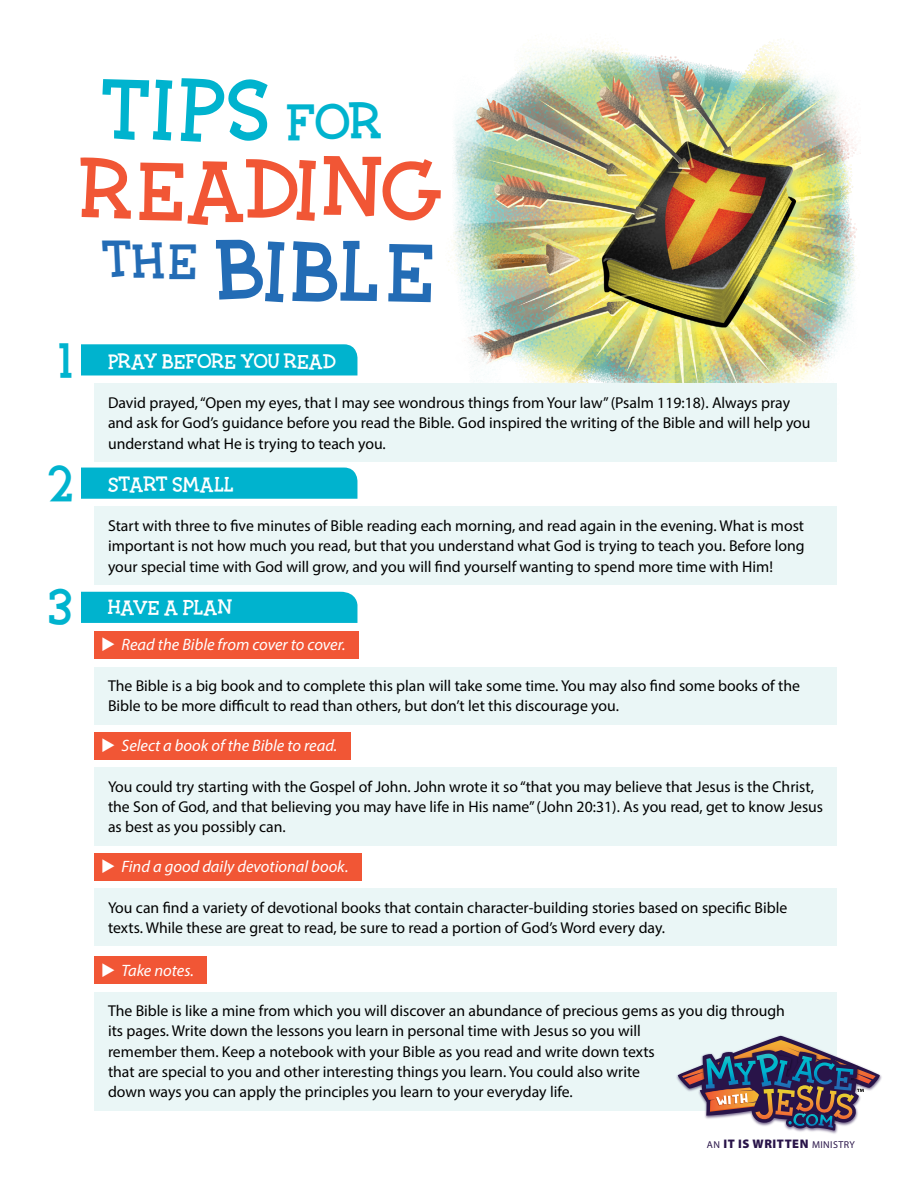
<style>
.page{position:relative;width:918px;height:1188px;background:#fff}
.page>*{position:absolute;margin:0;border:0;box-sizing:border-box;transform-origin:0 0}
.t1{font:74.85px/80.4px "MPW Jfont";letter-spacing:.02em;color:#f15635}
.t2{font:74.85px "MPW Jfont";letter-spacing:.035em;color:#236cb5}
.t3{font:45.15px "MPW Jfont";color:#236cb5}
.t4{font:45px "MPW Jfont";color:#00b3ce}
.t5{font:18px "MPW Jfont";letter-spacing:.01em;color:#fff}
.t6{font:italic 16.5px "Myriad Pro";color:#fff}
.t7{font:15.75px/20.2px "Myriad Pro";color:#000}
.t8{font:900 12.45px "Myriad Pro";letter-spacing:.04em;color:#291449}
.s1{color:#00b3ce}
.s2{font-size:45.15px;color:#00b3ce}
.s3{font-weight:400;font-size:10.05px}
</style>
<div class="page">
<img style="left:446px;top:39px;width:411px;height:468px">
<div style="left:81px;top:344px;width:276px;height:31px;background:#00b3ce"></div>
<div style="left:81px;top:468px;width:276px;height:31px;background:#00b3ce"></div>
<div style="left:81px;top:592px;width:276px;height:31px;background:#00b3ce"></div>
<div style="left:94px;top:384px;width:743px;height:78px;background:#eaf6f6"></div>
<div style="left:94px;top:507px;width:743px;height:78px;background:#eaf6f6"></div>
<div style="left:94px;top:631px;width:265px;height:28px;background:#f15635"></div>
<div style="left:94px;top:667px;width:743px;height:58px;background:#eaf6f6"></div>
<div style="left:94px;top:732px;width:257px;height:28px;background:#f15635"></div>
<div style="left:94px;top:767px;width:743px;height:79px;background:#eaf6f6"></div>
<div style="left:94px;top:853px;width:268px;height:28px;background:#f15635"></div>
<div style="left:94px;top:888px;width:743px;height:58px;background:#eaf6f6"></div>
<div style="left:94px;top:957px;width:113px;height:27px;background:#f15635"></div>
<div style="left:94px;top:992px;width:743px;height:119px;background:#eaf6f6"></div>
<img style="left:797px;top:1131px;width:41px;height:3px">
<svg style="left:677px;top:1036px;width:204px;height:95px"></svg>
<h1 class="t1" style="left:80px;top:68px;width:363px"><span class="s1">TIPS</span> <span class="s2">FOR<br></span>READING</h1>
<h1 class="t2" style="left:216px;top:216px;width:221px">BIBLE</h1>
<h2 class="t3" style="left:103px;top:227px;width:97px">THE</h2>
<h3 class="t4" style="left:60px;top:325px;width:15px">1</h3>
<h3 class="t4" style="left:49px;top:450px;width:26px">2</h3>
<h3 class="t4" style="left:50px;top:575px;width:25px">3</h3>
<p class="t5" style="left:108px;top:348px;width:229px">PRAY BEFORE YOU READ</p>
<p class="t7" style="left:108px;top:392px;width:704px">David prayed, “Open my eyes, that I may see wondrous things from Your law” (Psalm 119:18). Always pray and ask for God’s guidance before you read the Bible. God inspired the writing of the Bible and will help you understand what He is trying to teach you.</p>
<p class="t5" style="left:108px;top:471px;width:127px">START SMALL</p>
<p class="t7" style="left:108px;top:515px;width:698px;text-align:justify">Start with three to five minutes of Bible reading each morning, and read again in the evening. What is most important is not how much you read, but that you understand what God is trying to teach you. Before long your special time with God will grow, and you will find yourself wanting to spend more time with Him!</p>
<p class="t5" style="left:108px;top:594px;width:126px">HAVE A PLAN</p>
<p class="t6" style="left:122px;top:635px;width:226px">Read the Bible from cover to cover.</p>
<p class="t7" style="left:108px;top:675px;width:693px">The Bible is a big book and to complete this plan will take some time. You may also find some books of the<br>Bible to be more difficult to read than others, but don’t let this discourage you.</p>
<p class="t6" style="left:122px;top:735px;width:217px">Select a book of the Bible to read.</p>
<p class="t7" style="left:108px;top:776px;width:717px">You could try starting with the Gospel of John. John wrote it so “that you may believe that Jesus is the Christ, the Son of God, and that believing you may have life in His name” (John 20:31). As you read, get to know Jesus as best as you possibly can.</p>
<p class="t6" style="left:122px;top:856px;width:228px">Find a good daily devotional book.</p>
<p class="t7" style="left:108px;top:897px;width:681px">You can find a variety of devotional books that contain character-building stories based on specific Bible texts. While these are great to read, be sure to read a portion of God’s Word every day.</p>
<p class="t6" style="left:122px;top:960px;width:74px">Take notes.</p>
<p class="t7" style="left:108px;top:1001px;width:678px">The Bible is like a mine from which you will discover an abundance of precious gems as you dig through its pages. Write down the lessons you learn in personal time with Jesus so you will<br>remember them. Keep a notebook with your Bible as you read and write down texts<br>that are special to you and other interesting things you learn. You could also write<br>down ways you can apply the principles you learn to your everyday life.</p>
<p class="t8" style="left:707px;top:1136px;width:150px"><span class="s3">AN</span> IT IS WRITTEN <span class="s3">MINISTRY</span></p>
</div>
